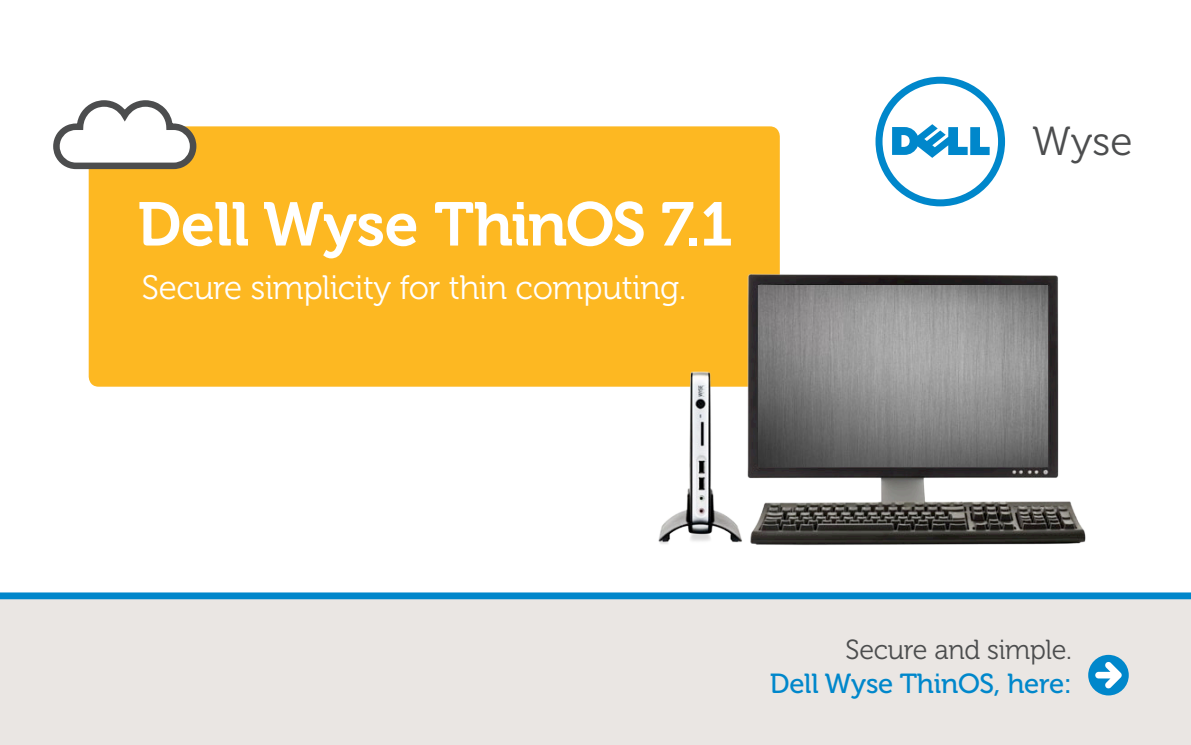
<style>
.page{position:relative;width:1191px;height:745px;background:#fff}
.page>*{position:absolute;margin:0;border:0;box-sizing:border-box;transform-origin:0 0}
.t1{font:61.25px "Museo For Dell 700";letter-spacing:-.01em;color:#fff}
.t2{font:40.5px "Museo For Dell 300";color:#4c4d4e}
.t3{font:33.75px "Museo For Dell 300";letter-spacing:-.01em;color:#fff}
.t4{font:27.5px "Museo For Dell 500";letter-spacing:-.01em;color:#0087cb}
.t5{font:27.5px "Museo For Dell 300";letter-spacing:-.01em;color:#4c4d4e}
</style>
<div class="page">
<div style="left:0;top:595px;width:1191px;height:149px;background:#eae6e3"></div>
<div style="left:0;top:592px;width:1191px;height:7px;background:#0087cb"></div>
<div style="left:89px;top:126px;width:691px;height:260px;background:#fdb822;border-radius:10px"></div>
<svg style="left:875px;top:77px;width:130px;height:129px"></svg>
<div style="left:1088px;top:654px;width:40px;height:41px;background:#0087cb;border-radius:50%"></div>
<svg style="left:1095px;top:662px;width:27px;height:26px"></svg>
<svg style="left:53px;top:100px;width:143px;height:69px"></svg>
<img style="left:609px;top:240px;width:477px;height:305px">
<img style="left:758px;top:285px;width:289px;height:181px">
<h1 class="t1" style="left:137px;top:190px;width:597px">Dell Wyse ThinOS 7.1</h1>
<p class="t3" style="left:142px;top:269px;width:546px">Secure simplicity for thin computing.</p>
<p class="t2" style="left:1032px;top:119px;width:102px">Wyse</p>
<p class="t5" style="left:845px;top:633px;width:228px">Secure and simple.</p>
<p class="t4" style="left:770px;top:667px;width:304px">Dell Wyse ThinOS, here:</p>
</div>
